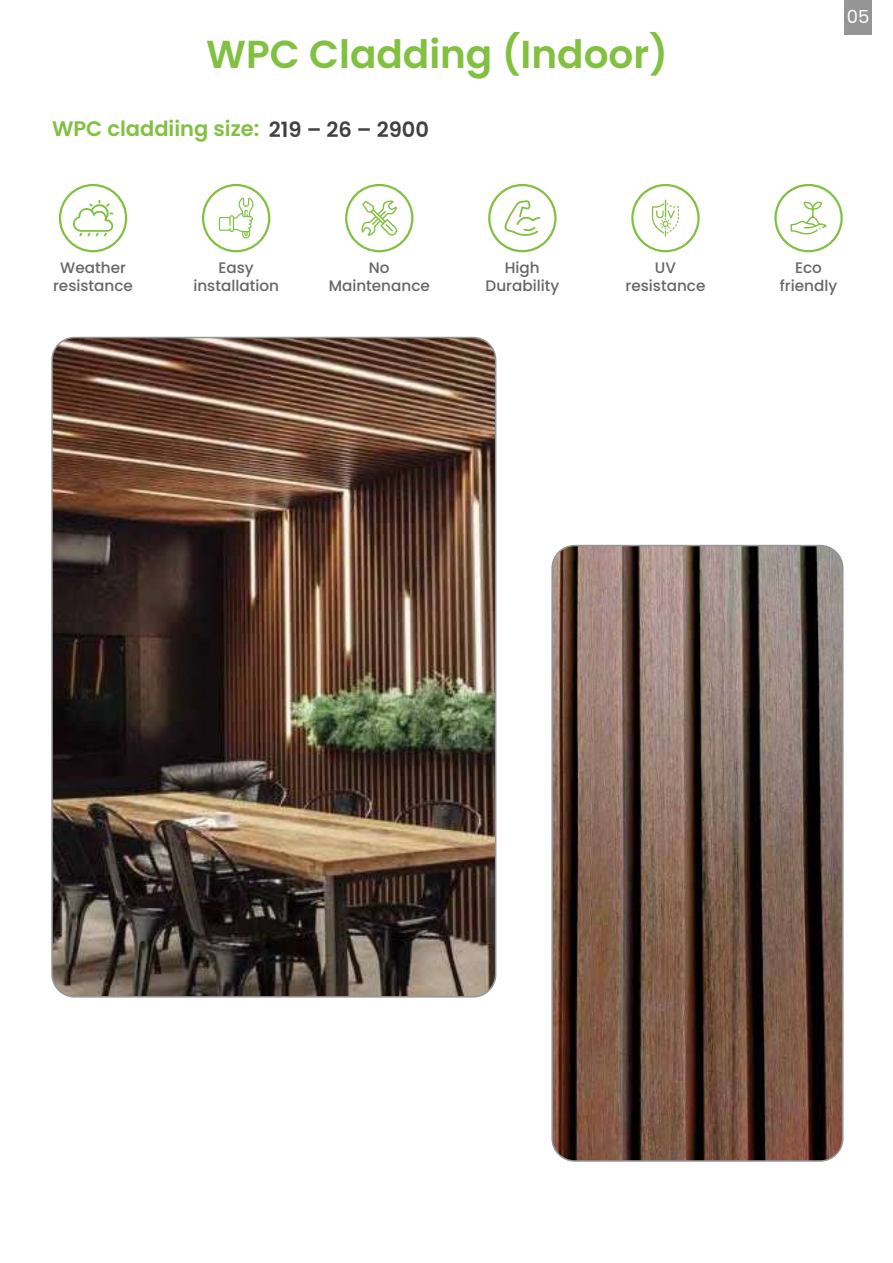
<style>
.page{position:relative;width:893px;height:1263px;background:#fff}
.page>*{position:absolute;margin:0;border:0;box-sizing:border-box;transform-origin:0 0}
.t1{font:600 39px "Poppins";color:#82c041}
.t2{font:600 21px "Poppins";color:#82c041}
.t3{font:18px "Poppins";color:#fff}
.t4{font:500 15.15px/17.7px "Poppins";color:#666;text-align:center}
.s1{color:#414141}
</style>
<div class="page">
<div style="left:844px;top:0;width:28px;height:34px;background:#959595"></div>
<img style="left:52px;top:337px;width:444px;height:660px">
<div style="left:51px;top:337px;width:445px;height:660px;border:2px solid #959595;border-radius:23px"></div>
<img style="left:554px;top:545px;width:289px;height:614px">
<div style="left:551px;top:545px;width:292px;height:617px;border:2px solid #959595;border-radius:23px"></div>
<svg style="left:345px;top:184px;width:68px;height:68px"></svg>
<svg style="left:774px;top:184px;width:69px;height:68px"></svg>
<svg style="left:631px;top:184px;width:69px;height:68px"></svg>
<svg style="left:59px;top:184px;width:68px;height:68px"></svg>
<svg style="left:488px;top:184px;width:69px;height:68px"></svg>
<svg style="left:202px;top:184px;width:68px;height:68px"></svg>
<h1 class="t1" style="left:206px;top:32px;width:463px">WPC Cladding (Indoor)</h1>
<h2 class="t2" style="left:52px;top:117px;width:378px">WPC claddiing size: <span class="s1">219 – 26 – 2900</span></h2>
<p class="t3" style="left:847px;top:6px;width:24px">05</p>
<p class="t4" style="left:53px;top:259px;width:81px">Weather resistance</p>
<p class="t4" style="left:486px;top:259px;width:75px">High<br>Durability</p>
<p class="t4" style="left:193px;top:259px;width:87px">Easy installation</p>
<p class="t4" style="left:329px;top:259px;width:103px">No<br>Maintenance</p>
<p class="t4" style="left:780px;top:259px;width:59px">Eco friendly</p>
<p class="t4" style="left:626px;top:259px;width:81px">UV resistance</p>
</div>
